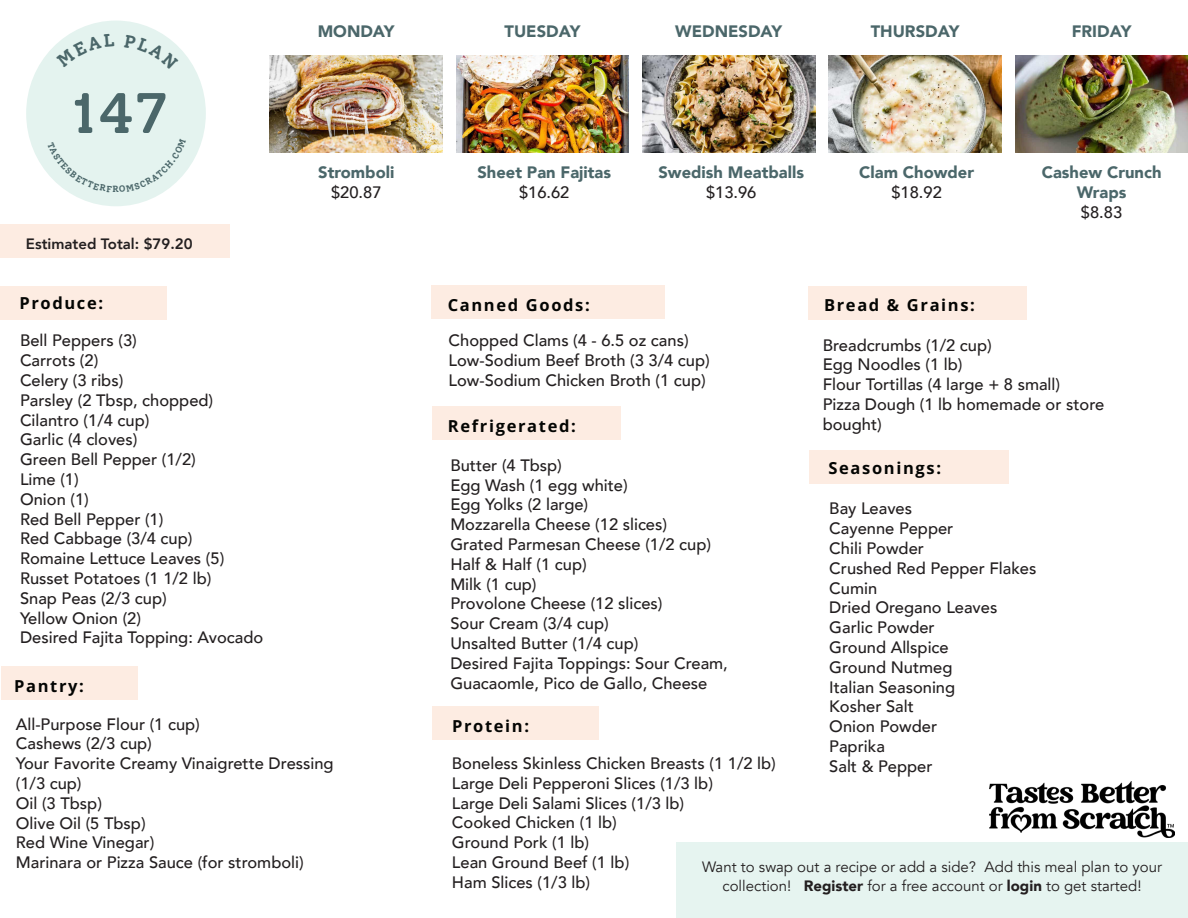
<style>
.page{position:relative;width:1188px;height:918px;background:#fff}
.page>*{position:absolute;margin:0;border:0;box-sizing:border-box;transform-origin:0 0}
.t1{font:500 57px "Solway";color:#4b676a}
.t2{font:500 16.5px/19.8px "Avenir";color:#231f20}
.t3{font:900 16.5px/19.8px "Avenir";color:#4b676a;text-align:center}
.t4{font:700 16.5px "Open Sans";letter-spacing:.1em;color:#040503}
.t5{font:15px/19.5px "Avenir";color:#231f20;text-align:center}
.t6{font:800 15px "Avenir";color:#231f20}
.t7{font:700 9px "Solway";color:#4b676a}
.s1{font-weight:900}
</style>
<div class="page">
<img style="left:990px;top:782px;width:185px;height:56px">
<div style="left:676px;top:842px;width:512px;height:76px;background:#e6f4f0"></div>
<div style="left:0;top:225px;width:230px;height:33px;background:#fdece2"></div>
<div style="left:26px;top:21px;width:180px;height:185px;background:#e4f3ef;border-radius:50%"></div>
<div style="left:1px;top:286px;width:166px;height:33px;background:#fdece2"></div>
<div style="left:432px;top:706px;width:166px;height:34px;background:#fdece2"></div>
<div style="left:432px;top:406px;width:189px;height:34px;background:#fdece2"></div>
<div style="left:808px;top:286px;width:219px;height:33px;background:#fdece2"></div>
<div style="left:809px;top:450px;width:200px;height:34px;background:#fdece2"></div>
<div style="left:1px;top:667px;width:137px;height:33px;background:#fdece2"></div>
<img style="left:270px;top:55px;width:173px;height:97px">
<img style="left:456px;top:55px;width:173px;height:97px">
<img style="left:642px;top:55px;width:173px;height:97px">
<img style="left:829px;top:55px;width:172px;height:97px">
<img style="left:1015px;top:55px;width:173px;height:97px">
<div style="left:431px;top:286px;width:234px;height:33px;background:#fdece2"></div>
<p class="t1" style="left:73px;top:78px;width:96px">147</p>
<p class="t7" style="left:112px;top:184px;width:8px">R</p>
<p class="t6" style="left:26px;top:232px;width:168px">Estimated Total: $79.20</p>
<p class="t4" style="left:19px;top:292px;width:85px">Produce:</p>
<p class="t3" style="left:318px;top:21px;width:78px">MONDAY</p>
<p class="t3" style="left:505px;top:21px;width:77px">TUESDAY</p>
<p class="t3" style="left:675px;top:21px;width:108px">WEDNESDAY</p>
<p class="t3" style="left:871px;top:21px;width:90px">THURSDAY</p>
<p class="t3" style="left:1072px;top:21px;width:61px">FRIDAY</p>
<p class="t3" style="left:318px;top:162px;width:78px">Stromboli</p>
<p class="t2" style="left:331px;top:181px;width:52px">$20.87</p>
<p class="t3" style="left:477px;top:162px;width:135px">Sheet Pan Fajitas</p>
<p class="t2" style="left:519px;top:181px;width:52px">$16.62</p>
<p class="t3" style="left:659px;top:162px;width:147px">Swedish Meatballs</p>
<p class="t2" style="left:706px;top:181px;width:52px">$13.96</p>
<p class="t3" style="left:859px;top:162px;width:116px">Clam Chowder</p>
<p class="t2" style="left:891px;top:181px;width:52px">$18.92</p>
<p class="t3" style="left:1042px;top:162px;width:121px">Cashew Crunch<br>Wraps</p>
<p class="t2" style="left:1081px;top:201px;width:43px">$8.83</p>
<p class="t4" style="left:448px;top:294px;width:144px">Canned Goods:</p>
<p class="t4" style="left:824px;top:294px;width:152px">Bread &amp; Grains:</p>
<p class="t2" style="left:20px;top:330px;width:118px">Bell Peppers (3)</p>
<p class="t2" style="left:20px;top:350px;width:80px">Carrots (2)</p>
<p class="t2" style="left:20px;top:369px;width:105px">Celery (3 ribs)</p>
<p class="t2" style="left:20px;top:389px;width:195px">Parsley (2 Tbsp, chopped)</p>
<p class="t2" style="left:20px;top:409px;width:131px">Cilantro (1/4 cup)</p>
<p class="t2" style="left:20px;top:429px;width:119px">Garlic (4 cloves)</p>
<p class="t2" style="left:20px;top:449px;width:177px">Green Bell Pepper (1/2)</p>
<p class="t2" style="left:20px;top:468px;width:60px">Lime (1)</p>
<p class="t2" style="left:20px;top:488px;width:70px">Onion (1)</p>
<p class="t2" style="left:20px;top:508px;width:145px">Red Bell Pepper (1)</p>
<p class="t2" style="left:20px;top:528px;width:174px">Red Cabbage (3/4 cup)</p>
<p class="t2" style="left:20px;top:548px;width:206px">Romaine Lettuce Leaves (5)</p>
<p class="t2" style="left:20px;top:567px;width:193px">Russet Potatoes (1 1/2 lb)</p>
<p class="t2" style="left:20px;top:587px;width:148px">Snap Peas (2/3 cup)</p>
<p class="t2" style="left:20px;top:607px;width:123px">Yellow Onion (2)</p>
<p class="t2" style="left:20px;top:627px;width:245px">Desired Fajita Topping: Avocado</p>
<p class="t4" style="left:14px;top:675px;width:71px">Pantry:</p>
<p class="t2" style="left:16px;top:713px;width:186px">All-Purpose Flour (1 cup)</p>
<p class="t2" style="left:16px;top:733px;width:138px">Cashews (2/3 cup)</p>
<p class="t2" style="left:16px;top:753px;width:319px">Your Favorite Creamy Vinaigrette Dressing (1/3 cup)</p>
<p class="t2" style="left:16px;top:792px;width:88px">Oil (3 Tbsp)</p>
<p class="t2" style="left:16px;top:812px;width:131px">Olive Oil (5 Tbsp)</p>
<p class="t2" style="left:16px;top:832px;width:140px">Red Wine Vinegar)</p>
<p class="t2" style="left:16px;top:852px;width:289px">Marinara or Pizza Sauce (for stromboli)</p>
<p class="t2" style="left:449px;top:330px;width:242px">Chopped Clams (4 - 6.5 oz cans)</p>
<p class="t2" style="left:449px;top:349px;width:263px">Low-Sodium Beef Broth (3 3/4 cup)</p>
<p class="t2" style="left:449px;top:369px;width:259px">Low-Sodium Chicken Broth (1 cup)</p>
<p class="t4" style="left:448px;top:415px;width:129px">Refrigerated:</p>
<p class="t2" style="left:823px;top:334px;width:171px">Breadcrumbs (1/2 cup)</p>
<p class="t2" style="left:823px;top:354px;width:141px">Egg Noodles (1 lb)</p>
<p class="t2" style="left:823px;top:374px;width:239px">Flour Tortillas (4 large + 8 small)</p>
<p class="t2" style="left:823px;top:393px;width:283px">Pizza Dough (1 lb homemade or store bought)</p>
<p class="t2" style="left:450px;top:454px;width:113px">Butter (4 Tbsp)</p>
<p class="t2" style="left:450px;top:474px;width:179px">Egg Wash (1 egg white)</p>
<p class="t2" style="left:450px;top:494px;width:139px">Egg Yolks (2 large)</p>
<p class="t2" style="left:450px;top:514px;width:218px">Mozzarella Cheese (12 slices)</p>
<p class="t2" style="left:450px;top:533px;width:262px">Grated Parmesan Cheese (1/2 cup)</p>
<p class="t2" style="left:450px;top:553px;width:138px">Half &amp; Half (1 cup)</p>
<p class="t2" style="left:450px;top:573px;width:88px">Milk (1 cup)</p>
<p class="t2" style="left:450px;top:593px;width:214px">Provolone Cheese (12 slices)</p>
<p class="t2" style="left:450px;top:613px;width:160px">Sour Cream (3/4 cup)</p>
<p class="t2" style="left:450px;top:632px;width:189px">Unsalted Butter (1/4 cup)</p>
<p class="t2" style="left:450px;top:652px;width:279px">Desired Fajita Toppings: Sour Cream,<br>Guacaomle, Pico de Gallo, Cheese</p>
<p class="t4" style="left:829px;top:457px;width:114px">Seasonings:</p>
<p class="t2" style="left:829px;top:498px;width:84px">Bay Leaves</p>
<p class="t2" style="left:829px;top:518px;width:126px">Cayenne Pepper<br>Chili Powder</p>
<p class="t2" style="left:829px;top:557px;width:209px">Crushed Red Pepper Flakes</p>
<p class="t2" style="left:829px;top:577px;width:49px">Cumin</p>
<p class="t2" style="left:829px;top:597px;width:170px">Dried Oregano Leaves</p>
<p class="t2" style="left:829px;top:617px;width:107px">Garlic Powder</p>
<p class="t2" style="left:829px;top:637px;width:121px">Ground Allspice</p>
<p class="t2" style="left:829px;top:656px;width:125px">Ground Nutmeg</p>
<p class="t2" style="left:829px;top:676px;width:127px">Italian Seasoning</p>
<p class="t2" style="left:829px;top:696px;width:86px">Kosher Salt</p>
<p class="t2" style="left:829px;top:716px;width:109px">Onion Powder</p>
<p class="t2" style="left:829px;top:736px;width:57px">Paprika</p>
<p class="t2" style="left:829px;top:755px;width:105px">Salt &amp; Pepper</p>
<p class="t4" style="left:452px;top:714px;width:79px">Protein:</p>
<p class="t2" style="left:452px;top:753px;width:325px">Boneless Skinless Chicken Breasts (1 1/2 lb)</p>
<p class="t2" style="left:452px;top:772px;width:263px">Large Deli Pepperoni Slices (1/3 lb)</p>
<p class="t2" style="left:452px;top:792px;width:234px">Large Deli Salami Slices (1/3 lb)</p>
<p class="t2" style="left:452px;top:812px;width:166px">Cooked Chicken (1 lb)</p>
<p class="t2" style="left:452px;top:832px;width:139px">Ground Pork (1 lb)</p>
<p class="t2" style="left:452px;top:852px;width:179px">Lean Ground Beef (1 lb)</p>
<p class="t2" style="left:452px;top:871px;width:140px">Ham Slices (1/3 lb)</p>
<p class="t5" style="left:702px;top:857px;width:462px">Want to swap out a recipe or add a side? Add this meal plan to your collection! <span class="s1">Register</span> for a free account or <span class="s1">login</span> to get started!</p>
</div>
